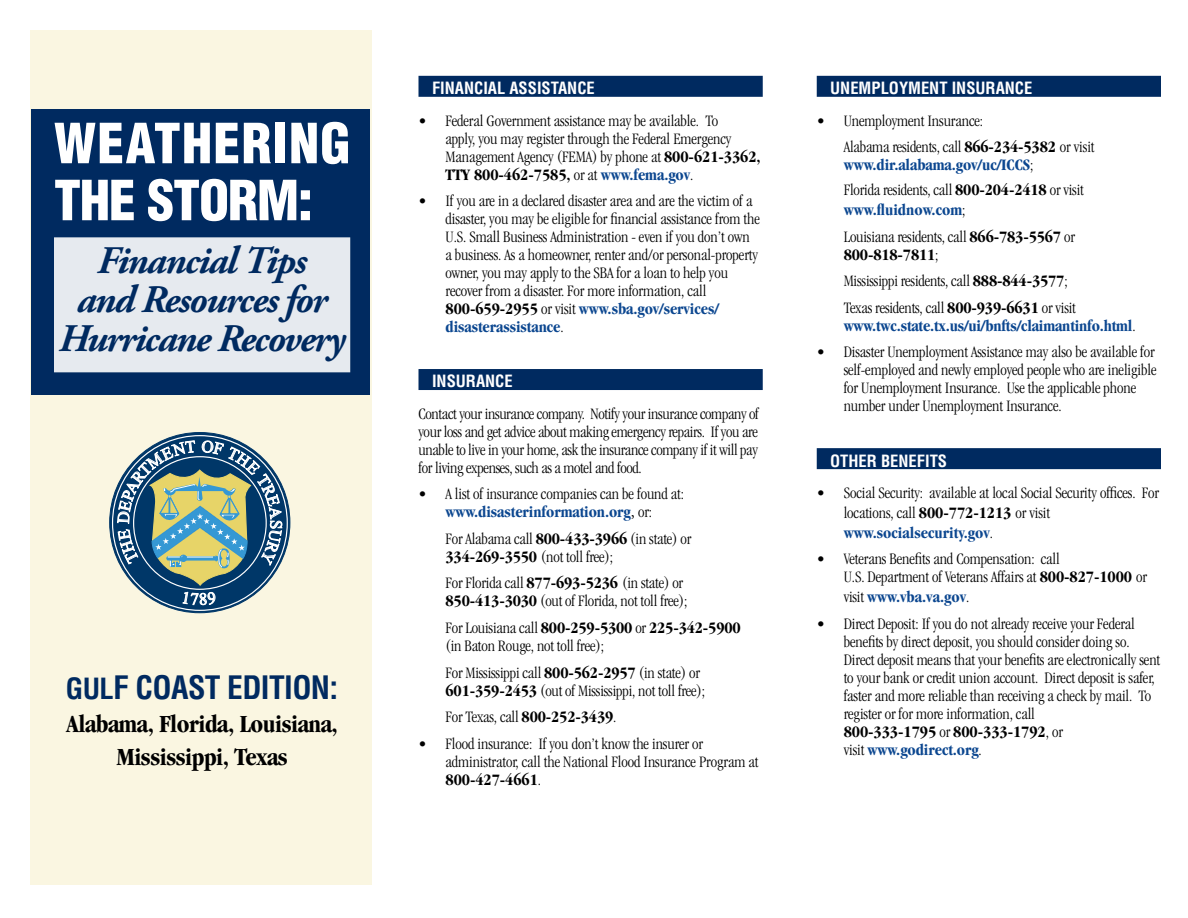
<style>
.page{position:relative;width:1188px;height:918px;background:#fff}
.page>*{position:absolute;margin:0;border:0;box-sizing:border-box;transform-origin:0 0}
.title_reverse{font:900 condensed 54px/57px "Helvetica";letter-spacing:.025em;color:#fff}
.title_2{font:italic 700 39px/39px "Adobe Garamond Pro";letter-spacing:-.04em;color:#002a60;text-align:center}
.heading_2{font:700 condensed 31.5px "Helvetica";letter-spacing:-.02em;color:#002a60}
.body{font:700 condensed 25.5px/33px "Garamond";letter-spacing:-.02em;color:#000;text-align:center}
.body_indent{font:300 condensed 16.5px/18px "Garamond";letter-spacing:-.005em;color:#000}
.body_indent_2{font:300 condensed 16.5px/18px "Garamond";letter-spacing:-.01em;color:#000}
.body-2{font:300 condensed 16.5px/18px "Garamond";letter-spacing:-.02em;color:#000;text-align:justify}
.body_indent_2-2{font:700 condensed 16.5px/18px "Garamond";letter-spacing:-.01em;color:#0c4790}
.heading_2-2{font:700 condensed 16.5px "Helvetica";color:#fff}
.body_indent-2{font:700 condensed 16.5px "Garamond";color:#0c4790}
.s1{font-size:28.5px}
.s2{font-weight:700}
.s3{font-weight:700;color:#0c4790}
.s4{font-family:"Adobe Garamond Pro";font-weight:400;font-stretch:normal}
.s5{font-weight:300;color:#000}
.s6{color:#000}
</style>
<div class="page">
<div style="left:30px;top:30px;width:341px;height:855px;background:#faf6e1"></div>
<div style="left:32px;top:110px;width:338px;height:285px;background:#002a60"></div>
<div style="left:54px;top:237px;width:296px;height:135px;background:#e6eaef"></div>
<div style="left:418px;top:76px;width:345px;height:21px;background:#002a60"></div>
<div style="left:418px;top:369px;width:345px;height:21px;background:#002a60"></div>
<div style="left:817px;top:76px;width:344px;height:21px;background:#002a60"></div>
<div style="left:817px;top:448px;width:344px;height:21px;background:#002a60"></div>
<svg style="left:111px;top:434px;width:177px;height:178px"></svg>
<p class="title_reverse" style="left:54px;top:114px;width:298px">WEATHERING<br>THE STORM:</p>
<p class="title_2" style="left:59px;top:242px;width:288px">Financial Tips<br>and Resources for<br>Hurricane Recovery</p>
<p class="heading_2" style="left:66px;top:668px;width:274px"><span class="s1">GUL</span>F COAST EDITION:</p>
<p class="body" style="left:66px;top:707px;width:273px">Alabama, Florida, Louisiana,<br>Mississippi, Texas</p>
<p class="heading_2-2" style="left:432px;top:78px;width:155px">FINANCIAL ASSISTANCE</p>
<p class="body_indent" style="left:446px;top:112px;width:317px;text-indent:-27px">• Federal Government assistance may be available. To<br>apply, you may register through the Federal Emergency Management Agency (FEMA) by phone at <span class="s2">800-621-3362, TTY 800-462-7585,</span> or at <span class="s3">www.fema.gov</span>.</p>
<p class="body_indent" style="left:446px;top:192px;width:316px;text-indent:-27px">• If you are in a declared disaster area and are the victim of a disaster, you may be eligible for financial assistance from the U.S. Small Business Administration - even if you don’t own a business. As a homeowner, renter and/or personal-property owner, you may apply to the SBA for a loan to help you recover from a disaster. For more information, call <span class="s2">800-659-2955</span> or visit <span class="s3">www.sba.gov/services/ disasterassistance</span>.</p>
<p class="heading_2-2" style="left:432px;top:371px;width:73px">INSURANCE</p>
<p class="body-2" style="left:418px;top:405px;width:342px">Contact your insurance company. Notify your insurance company of your loss and get advice about making emergency repairs. If you are unable to live in your home, ask the insurance company if it will pay for living expenses, such as a motel and food.</p>
<p class="body_indent" style="left:418px;top:485px;width:267px;text-align:center">• A list of insurance companies can be found at: <span class="s3">www.disasterinformation.org</span><span class="s4">,</span> or:</p>
<p class="body_indent_2" style="left:446px;top:529px;width:247px">For Alabama call <span class="s2">800-433-3966</span> (in state) or<br><span class="s2">334-269-3550</span> (not toll free);</p>
<p class="body_indent_2" style="left:446px;top:574px;width:243px">For Florida call <span class="s2">877-693-5236</span> (in state) or<br><span class="s2">850-413-3030</span> (out of Florida, not toll free);</p>
<p class="body_indent_2" style="left:446px;top:619px;width:297px">For Louisiana call <span class="s2">800-259-5300</span> or <span class="s2">225-342-5900 </span>(in Baton Rouge, not toll free);</p>
<p class="body_indent_2" style="left:446px;top:663px;width:261px">For Mississippi call <span class="s2">800-562-2957</span> (in state) or<br><span class="s2">601-359-2453</span> (out of Mississippi, not toll free);</p>
<p class="body_indent_2" style="left:446px;top:708px;width:172px">For Texas, call <span class="s2">800-252-3439</span>.</p>
<p class="body_indent" style="left:446px;top:735px;width:314px;text-indent:-27px">• Flood insurance: If you don’t know the insurer or administrator, call the National Flood Insurance Program at<br><span class="s2">800-427-4661</span>.</p>
<p class="heading_2-2" style="left:830px;top:78px;width:194px">UNEMPLOYMENT INSURANCE</p>
<p class="body_indent" style="left:817px;top:112px;width:168px">• Unemployment Insurance:</p>
<p class="body_indent_2" style="left:844px;top:138px;width:252px">Alabama residents, call <span class="s2">866-234-5382</span> or visit <span class="s3">www.dir.alabama.gov/uc/ICCS</span>;</p>
<p class="body_indent_2" style="left:844px;top:180px;width:242px;line-height:19.8px">Florida residents, call <span class="s2">800-204-2418</span> or visit <span class="s3">www.fluidnow.com</span>;</p>
<p class="body_indent_2" style="left:844px;top:227px;width:233px">Louisiana residents, call <span class="s2">866-783-5567</span> or<br><span class="s2">800-818-7811</span>;</p>
<p class="body_indent_2" style="left:844px;top:272px;width:225px">Mississippi residents, call <span class="s2">888-844-3577</span>;</p>
<p class="body_indent_2-2" style="left:844px;top:298px;width:293px"><span class="s5">Texas residents, call</span> <span class="s6">800-939-6631</span> <span class="s5">or visit </span>www.twc.state.tx.us/ui/bnfts/claimantinfo.html<span class="s5">.</span></p>
<p class="body_indent" style="left:844px;top:343px;width:314px;text-indent:-27px">• Disaster Unemployment Assistance may also be available for self-employed and newly employed people who are ineligible for Unemployment Insurance. Use the applicable phone number under Unemployment Insurance.</p>
<p class="heading_2-2" style="left:830px;top:450px;width:118px">OTHER BENEFITS</p>
<p class="body_indent" style="left:844px;top:483px;width:317px;line-height:19.8px;text-indent:-27px">• Social Security: available at local Social Security offices. For locations, call <span class="s2">800-772-1213</span> or visit <span class="s3">www.socialsecurity.gov</span>.</p>
<p class="body_indent" style="left:844px;top:550px;width:305px;text-indent:-27px">• Veterans Benefits and Compensation: call<br>U.S. Department of Veterans Affairs at <span class="s2">800-827-1000</span> or</p>
<p class="body_indent-2" style="left:844px;top:587px;width:127px"><span class="s5">visit</span> www.vba.va.gov<span class="s5">.</span></p>
<p class="body_indent" style="left:844px;top:615px;width:318px;text-indent:-27px">• Direct Deposit: If you do not already receive your Federal benefits by direct deposit, you should consider doing so.<br>Direct deposit means that your benefits are electronically sent to your bank or credit union account. Direct deposit is safer, faster and more reliable than receiving a check by mail. To register or for more information, call<br><span class="s2">800-333-1795</span> or <span class="s2">800-333-1792</span>, or<br>visit <span class="s3">www.godirect.org</span>.</p>
</div>
